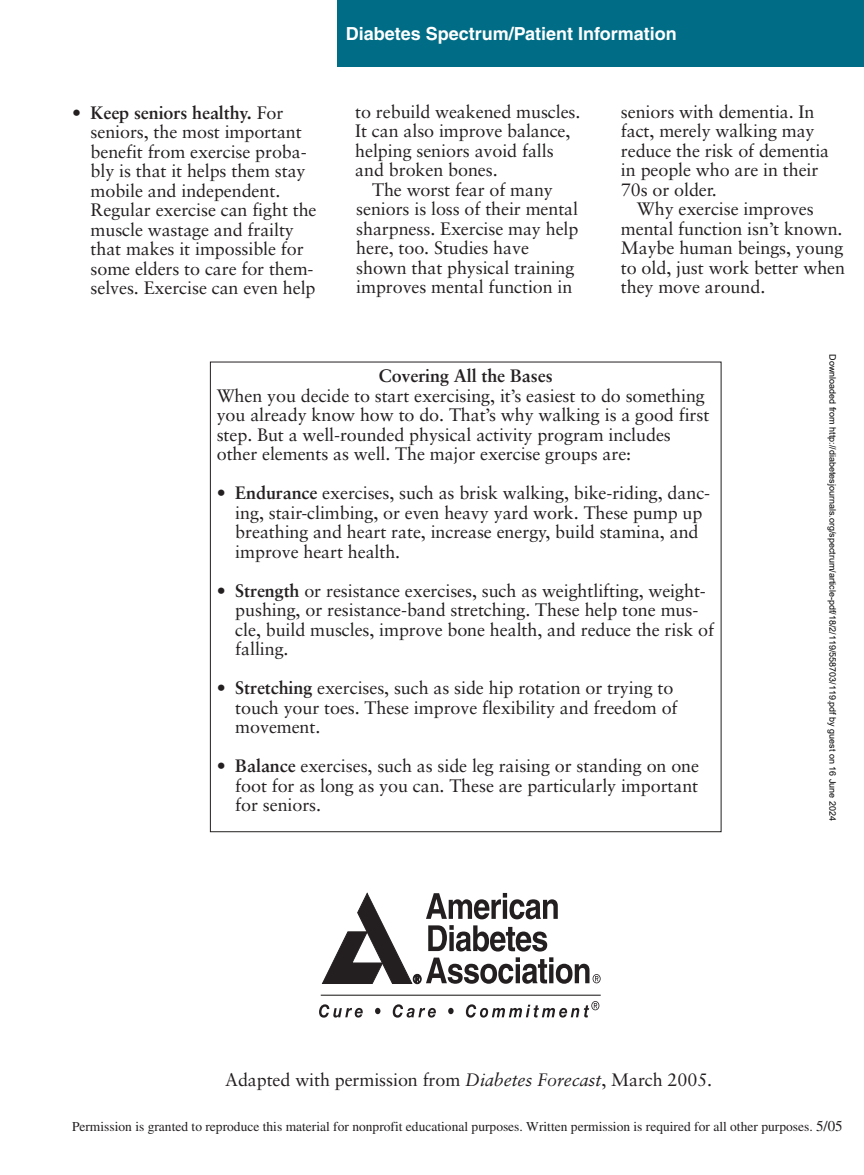
<style>
.page{position:relative;width:864px;height:1175px;background:#fff}
.page>*{position:absolute;margin:0;border:0;box-sizing:border-box;transform-origin:0 0}
.t1{font:18px/19.5px "Sabon";letter-spacing:-.005em;color:#231f20}
.t2{font:700 18px "Helvetica";color:#fff}
.t3{font:700 18px "Sabon";letter-spacing:-.005em;color:#231f20}
.t4{font:13.5px "Times";color:#231f20}
.t5{font:9px "Arial";color:#000}
.s1{font-weight:700}
.s2{font-style:italic}
.s3{font-size:15px}
</style>
<div class="page">
<div style="left:337px;top:0;width:527px;height:67px;background:#006c85"></div>
<svg style="left:322px;top:892px;width:279px;height:92px"></svg>
<hr style="left:321px;top:995px;width:280px;height:1px;background:#231f20">
<svg style="left:319px;top:1004px;width:44px;height:13px"></svg>
<svg style="left:375px;top:1007px;width:5px;height:7px"></svg>
<svg style="left:393px;top:1004px;width:43px;height:13px"></svg>
<div style="left:448px;top:1007px;width:6px;height:7px;background:#231f20;border-radius:50%"></div>
<svg style="left:466px;top:1001px;width:133px;height:16px"></svg>
<p class="t2" style="left:346px;top:27px;width:333px">Diabetes Spectrum/Patient Information</p>
<p class="t1" style="left:91px;top:104px;width:228px;text-indent:-19px">• <span class="s1">Keep seniors healthy.</span> For seniors, the most important benefit from exercise proba&shy;bly is that it helps them stay mobile and independent.<br>Regular exercise can fight the muscle wastage and frailty that makes it impossible for some elders to care for them&shy;selves. Exercise can even help</p>
<p class="t1" style="left:355px;top:103px;width:227px">to rebuild weakened muscles.</p>
<p class="t1" style="left:355px;top:123px;width:217px">It can also improve balance,</p>
<p class="t1" style="left:355px;top:142px;width:200px">helping seniors avoid falls</p>
<p class="t1" style="left:355px;top:162px;width:144px">and broken bones.</p>
<p class="t1" style="left:372px;top:181px;width:182px">The worst fear of many</p>
<p class="t1" style="left:356px;top:201px;width:223px">seniors is loss of their mental</p>
<p class="t1" style="left:356px;top:220px;width:224px">sharpness. Exercise may help</p>
<p class="t1" style="left:356px;top:240px;width:174px">here, too. Studies have</p>
<p class="t1" style="left:356px;top:259px;width:220px">shown that physical training</p>
<p class="t1" style="left:356px;top:279px;width:218px">improves mental function in</p>
<p class="t1" style="left:621px;top:103px;width:210px">seniors with dementia. In fact, merely walking may reduce the risk of dementia in people who are in their<br>70s or older.</p>
<p class="t1" style="left:621px;top:201px;width:226px;text-indent:16px">Why exercise improves mental function isn’t known.<br>Maybe human beings, young to old, just work better when they move around.</p>
<p class="t3" style="left:379px;top:368px;width:175px">Covering All the Bases</p>
<p class="t1" style="left:217px;top:387px;width:494px">When you decide to start exercising, it’s easiest to do something you already know how to do. That’s why walking is a good first step. But a well-rounded physical activity program includes other elements as well. The major exercise groups are:</p>
<p class="t1" style="left:235px;top:485px;width:476px;text-indent:-19px">• <span class="s1">Endurance</span> exercises, such as brisk walking, bike-riding, danc&shy;ing, stair-climbing, or even heavy yard work. These pump up breathing and heart rate, increase energy, build stamina, and improve heart health.</p>
<p class="t1" style="left:235px;top:582px;width:480px;text-indent:-19px">• <span class="s1">Strength</span> or resistance exercises, such as weightlifting, weight&shy;pushing, or resistance-band stretching. These help tone mus&shy;cle, build muscles, improve bone health, and reduce the risk of falling.</p>
<p class="t1" style="left:235px;top:680px;width:444px;text-indent:-19px">• <span class="s1">Stretching</span> exercises, such as side hip rotation or trying to touch your toes. These improve flexibility and freedom of movement.</p>
<p class="t1" style="left:235px;top:758px;width:465px;text-align:justify;text-indent:-19px">• <span class="s1">Balance</span> exercises, such as side leg raising or standing on one foot for as long as you can. These are particularly important for seniors.</p>
<p class="t1" style="left:225px;top:1071px;width:489px">Adapted with permission from <span class="s2">Diabetes Forecast</span>, March 2005.</p>
<p class="t5" style="left:836px;top:354px;width:468px;rotate:90deg">Downloaded from http://diabetesjournals.org/spectrum/article-pdf/18/2/119/558703/119.pdf by guest on 16 June 2024</p>
<p class="t4" style="left:72px;top:1122px;width:772px">Permission is granted to reproduce this material for nonprofit educational purposes. Written permission is required for all other purposes. <span class="s3">5/05</span></p>
</div>
